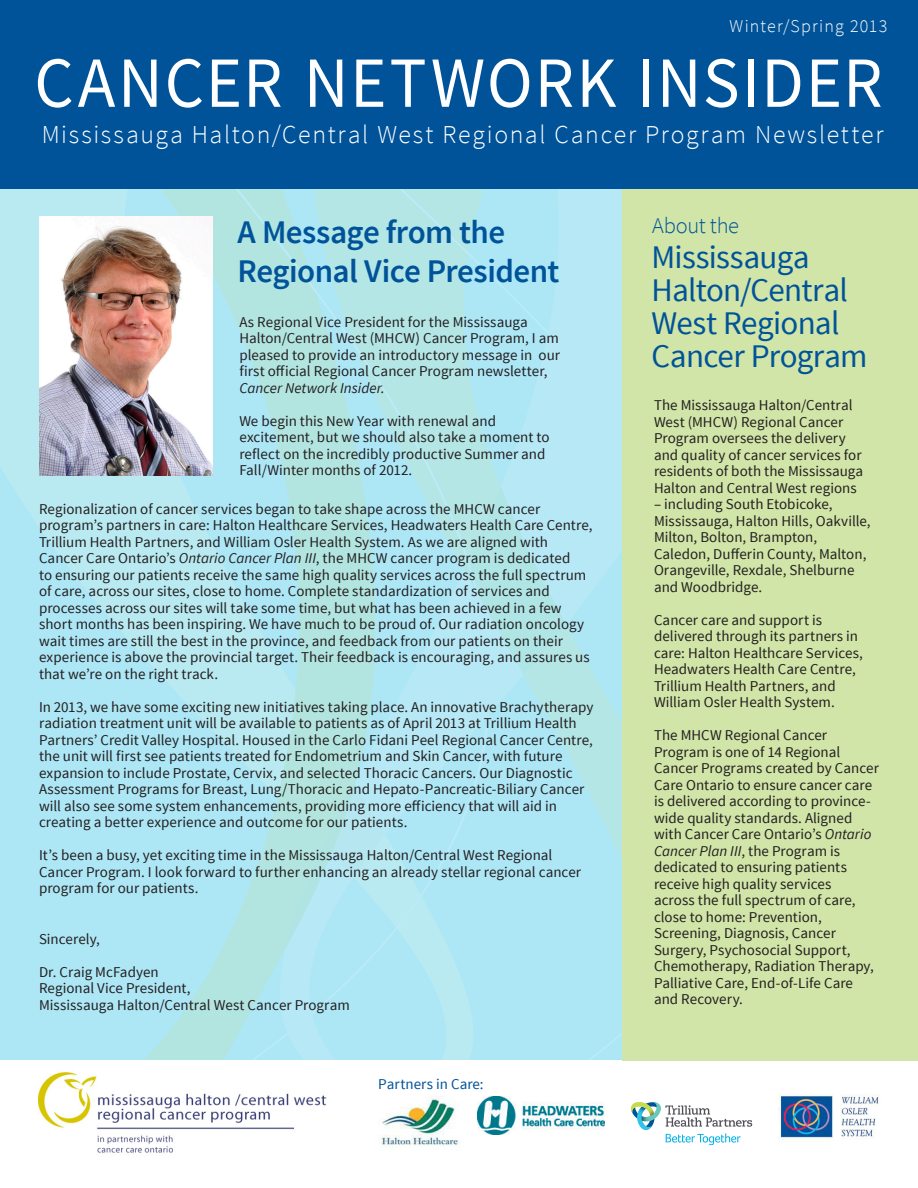
<style>
.page{position:relative;width:918px;height:1188px;background:#fff}
.page>*{position:absolute;margin:0;border:0;box-sizing:border-box;transform-origin:0 0}
.t1{font:72px "Source Sans Pro";letter-spacing:.03em;color:#fff;scale:.96 1}
.t2{font:33px/33px "Source Sans Pro";letter-spacing:-.02em;color:#015399}
.t3{font:600 33px/39px "Source Sans Pro";letter-spacing:-.02em;color:#015399}
.t4{font:300 25.8px "Source Sans Pro";letter-spacing:.065em;color:#fff}
.t5{font:300 22.5px "Source Sans Pro";letter-spacing:-.015em;color:#015399}
.t6{font:300 18px "Source Sans Pro";letter-spacing:.06em;color:#fff}
.t7{font:15px/16.5px "Source Sans Pro";color:#231f20}
.t8{font:15px "Source Sans Pro";letter-spacing:.005em;color:#015399}
.s1{font-style:italic}
</style>
<div class="page">
<svg style="left:524px;top:675px;width:99px;height:385px;background:#aee6f2"></svg>
<div style="left:483px;top:675px;width:41px;height:385px;background:#ade7f6"></div>
<svg style="left:483px;top:675px;width:7px;height:359px;background:#aee7f5"></svg>
<svg style="left:483px;top:189px;width:140px;height:486px;background:#b2e7f2"></svg>
<svg style="left:0;top:189px;width:483px;height:871px;background:#afe6f1"></svg>
<svg style="left:195px;top:845px;width:227px;height:84px;background:#b1e7ee"></svg>
<svg style="left:1px;top:189px;width:331px;height:656px;background:#b2e7ef"></svg>
<svg style="left:332px;top:189px;width:96px;height:688px;background:#b1e6eb"></svg>
<svg style="left:285px;top:778px;width:72px;height:172px;background:#b2e5e8"></svg>
<div style="left:623px;top:188px;width:295px;height:872px;background:#d0e5a7"></div>
<img style="left:38px;top:1072px;width:289px;height:81px">
<div style="left:0;top:0;width:918px;height:189px;background:#015399"></div>
<svg style="left:634px;top:1105px;width:118px;height:40px"></svg>
<img style="left:637px;top:1116px;width:15px;height:14px">
<img style="left:642px;top:1102px;width:19px;height:19px">
<img style="left:631px;top:1102px;width:23px;height:14px">
<img style="left:478px;top:1096px;width:126px;height:38px">
<img style="left:778px;top:1094px;width:102px;height:48px">
<img style="left:379px;top:1097px;width:80px;height:49px">
<img style="left:39px;top:217px;width:174px;height:258px">
<p class="t6" style="left:730px;top:15px;width:159px">Winter/Spring 2013</p>
<p class="t1" style="left:34px;top:38px;width:886px">CANCER NETWORK INSIDER</p>
<p class="t4" style="left:42px;top:119px;width:843px">Mississauga Halton/Central West Regional Cancer Program Newsletter</p>
<p class="t3" style="left:238px;top:214px;width:323px">A Message from the<br>Regional Vice President</p>
<p class="t7" style="left:239px;top:314px;width:322px">As Regional Vice President for the Mississauga Halton/Central West (MHCW) Cancer Program, I am pleased to provide an introductory message in our first official Regional Cancer Program newsletter, <span class="s1">Cancer Network Insider.</span></p>
<p class="t7" style="left:239px;top:413px;width:312px">We begin this New Year with renewal and excitement, but we should also take a moment to reflect on the incredibly productive Summer and Fall/Winter months of 2012.</p>
<p class="t7" style="left:39px;top:501px;width:555px">Regionalization of cancer services began to take shape across the MHCW cancer program’s partners in care: Halton Healthcare Services, Headwaters Health Care Centre, Trillium Health Partners, and William Osler Health System. As we are aligned with Cancer Care Ontario’s <span class="s1">Ontario Cancer Plan III</span>, the MHCW cancer program is dedicated<br>to ensuring our patients receive the same high quality services across the full spectrum of care, across our sites, close to home. Complete standardization of services and processes across our sites will take some time, but what has been achieved in a few short months has been inspiring. We have much to be proud of. Our radiation oncology wait times are still the best in the province, and feedback from our patients on their experience is above the provincial target. Their feedback is encouraging, and assures us that we’re on the right track.</p>
<p class="t7" style="left:39px;top:699px;width:556px">In 2013, we have some exciting new initiatives taking place. An innovative Brachytherapy radiation treatment unit will be available to patients as of April 2013 at Trillium Health Partners’ Credit Valley Hospital. Housed in the Carlo Fidani Peel Regional Cancer Centre, the unit will first see patients treated for Endometrium and Skin Cancer, with future expansion to include Prostate, Cervix, and selected Thoracic Cancers. Our Diagnostic Assessment Programs for Breast, Lung/Thoracic and Hepato-Pancreatic-Biliary Cancer will also see some system enhancements, providing more efficiency that will aid in creating a better experience and outcome for our patients.</p>
<p class="t7" style="left:39px;top:847px;width:544px">It’s been a busy, yet exciting time in the Mississauga Halton/Central West Regional<br>Cancer Program. I look forward to further enhancing an already stellar regional cancer program for our patients.</p>
<p class="t7" style="left:39px;top:931px;width:62px">Sincerely,</p>
<p class="t7" style="left:39px;top:964px;width:121px">Dr. Craig McFadyen</p>
<p class="t7" style="left:39px;top:980px;width:153px">Regional Vice President,</p>
<p class="t7" style="left:39px;top:997px;width:312px">Mississauga Halton/Central West Cancer Program</p>
<p class="t8" style="left:378px;top:1074px;width:107px">Partners in Care:</p>
<p class="t5" style="left:652px;top:212px;width:88px">About the</p>
<p class="t2" style="left:652px;top:241px;width:218px">Mississauga<br>Halton/Central<br>West Regional<br>Cancer Program</p>
<p class="t7" style="left:654px;top:397px;width:211px">The Mississauga Halton/Central<br>West (MHCW) Regional Cancer<br>Program oversees the delivery and quality of cancer services for residents of both the Mississauga<br>Halton and Central West regions</p>
<p class="t7" style="left:654px;top:496px;width:218px">– including South Etobicoke,<br>Mississauga, Halton Hills, Oakville,<br>Milton, Bolton, Brampton,<br>Caledon, Dufferin County, Malton,<br>Orangeville, Rexdale, Shelburne and Woodbridge.</p>
<p class="t7" style="left:654px;top:612px;width:210px">Cancer care and support is delivered through its partners in care: Halton Healthcare Services,<br>Headwaters Health Care Centre,<br>Trillium Health Partners, and<br>William Osler Health System.</p>
<p class="t7" style="left:654px;top:727px;width:227px">The MHCW Regional Cancer<br>Program is one of 14 Regional<br>Cancer Programs created by Cancer<br>Care Ontario to ensure cancer care is delivered according to province&shy;wide quality standards. Aligned with Cancer Care Ontario’s <span class="s1">Ontario<br>Cancer Plan III</span>, the Program is dedicated to ensuring patients receive high quality services<br>across the full spectrum of care, close to home: Prevention,<br>Screening, Diagnosis, Cancer<br>Surgery, Psychosocial Support,<br>Chemotherapy, Radiation Therapy,<br>Palliative Care, End-of-Life Care and Recovery.</p>
</div>
